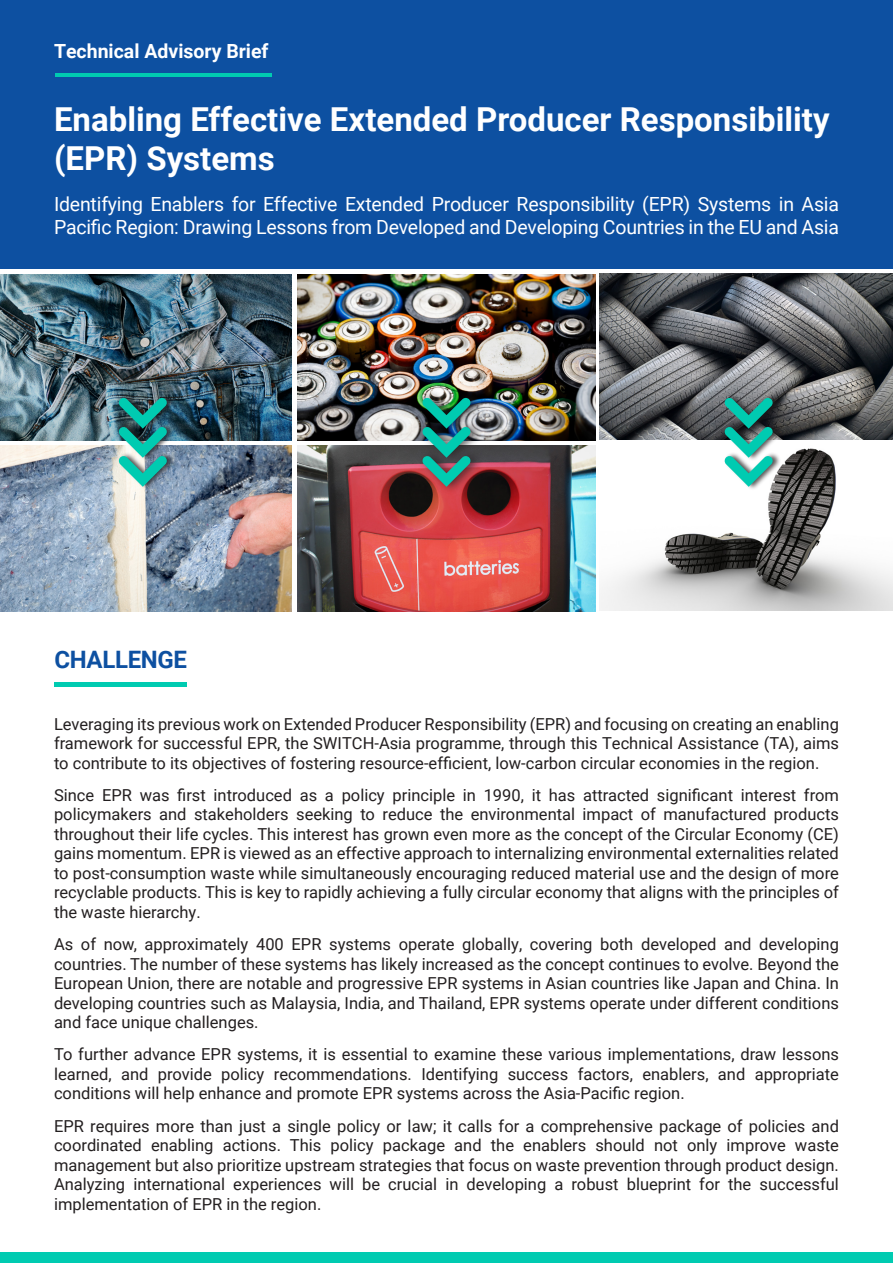
<style>
.page{position:relative;width:893px;height:1263px;background:#fff}
.page>*{position:absolute;margin:0;border:0;box-sizing:border-box;transform-origin:0 0}
.t1{font:700 33px/39.6px "Roboto";color:#fff}
.t2{font:700 24px "Roboto";letter-spacing:-.015em;color:#0d50a1}
.t3{font:19.5px/23.4px "Roboto";letter-spacing:-.01em;color:#fff}
.t4{font:700 19.5px "Roboto";color:#fff}
.t5{font:16.5px/19.5px "Roboto";color:#231f20;text-align:justify}
</style>
<div class="page">
<div style="left:0;top:1252px;width:893px;height:11px;background:#00cbb1"></div>
<div style="left:0;top:0;width:893px;height:269px;background:#0d50a1"></div>
<hr style="left:55px;top:73px;width:216px;height:3px;background:#00cbb1">
<div style="left:54px;top:682px;width:132px;height:5px;background:#00cbb1"></div>
<img style="left:600px;top:274px;width:293px;height:166px">
<img style="left:298px;top:274px;width:297px;height:166px">
<img style="left:0;top:274px;width:292px;height:166px">
<img style="left:600px;top:448px;width:293px;height:163px">
<img style="left:298px;top:446px;width:297px;height:165px">
<img style="left:0;top:445px;width:292px;height:166px">
<div style="left:118px;top:393px;width:58px;height:98px;background:#231f20;opacity:.75"></div>
<img style="left:118px;top:397px;width:49px;height:90px">
<div style="left:418px;top:389px;width:66px;height:106px;background:#231f20;opacity:.75"></div>
<img style="left:422px;top:397px;width:49px;height:90px">
<div style="left:724px;top:393px;width:57px;height:98px;background:#231f20;opacity:.75"></div>
<svg style="left:724px;top:397px;width:49px;height:90px"></svg>
<p class="t4" style="left:54px;top:37px;width:216px">Technical Advisory Brief</p>
<p class="t1" style="left:54px;top:98px;width:777px">Enabling Effective Extended Producer Responsibility (EPR) Systems</p>
<p class="t3" style="left:54px;top:191px;width:787px">Identifying Enablers for Effective Extended Producer Responsibility (EPR) Systems in Asia<br>Pacific Region: Drawing Lessons from Developed and Developing Countries in the EU and Asia</p>
<p class="t2" style="left:54px;top:642px;width:134px">CHALLENGE</p>
<p class="t5" style="left:54px;top:713px;width:786px">Leveraging its previous work on Extended Producer Responsibility (EPR) and focusing on creating an enabling framework for successful EPR, the SWITCH-Asia programme, through this Technical Assistance (TA), aims to contribute to its objectives of fostering resource-efficient, low-carbon circular economies in the region.</p>
<p class="t5" style="left:54px;top:784px;width:786px">Since EPR was first introduced as a policy principle in 1990, it has attracted significant interest from policymakers and stakeholders seeking to reduce the environmental impact of manufactured products throughout their life cycles. This interest has grown even more as the concept of the Circular Economy (CE) gains momentum. EPR is viewed as an effective approach to internalizing environmental externalities related to post-consumption waste while simultaneously encouraging reduced material use and the design of more recyclable products. This is key to rapidly achieving a fully circular economy that aligns with the principles of the waste hierarchy.</p>
<p class="t5" style="left:54px;top:934px;width:786px">As of now, approximately 400 EPR systems operate globally, covering both developed and developing countries. The number of these systems has likely increased as the concept continues to evolve. Beyond the European Union, there are notable and progressive EPR systems in Asian countries like Japan and China. In developing countries such as Malaysia, India, and Thailand, EPR systems operate under different conditions and face unique challenges.</p>
<p class="t5" style="left:54px;top:1044px;width:786px">To further advance EPR systems, it is essential to examine these various implementations, draw lessons learned, and provide policy recommendations. Identifying success factors, enablers, and appropriate conditions will help enhance and promote EPR systems across the Asia-Pacific region.</p>
<p class="t5" style="left:54px;top:1115px;width:786px">EPR requires more than just a single policy or law; it calls for a comprehensive package of policies and coordinated enabling actions. This policy package and the enablers should not only improve waste management but also prioritize upstream strategies that focus on waste prevention through product design.<br>Analyzing international experiences will be crucial in developing a robust blueprint for the successful implementation of EPR in the region.</p>
</div>
